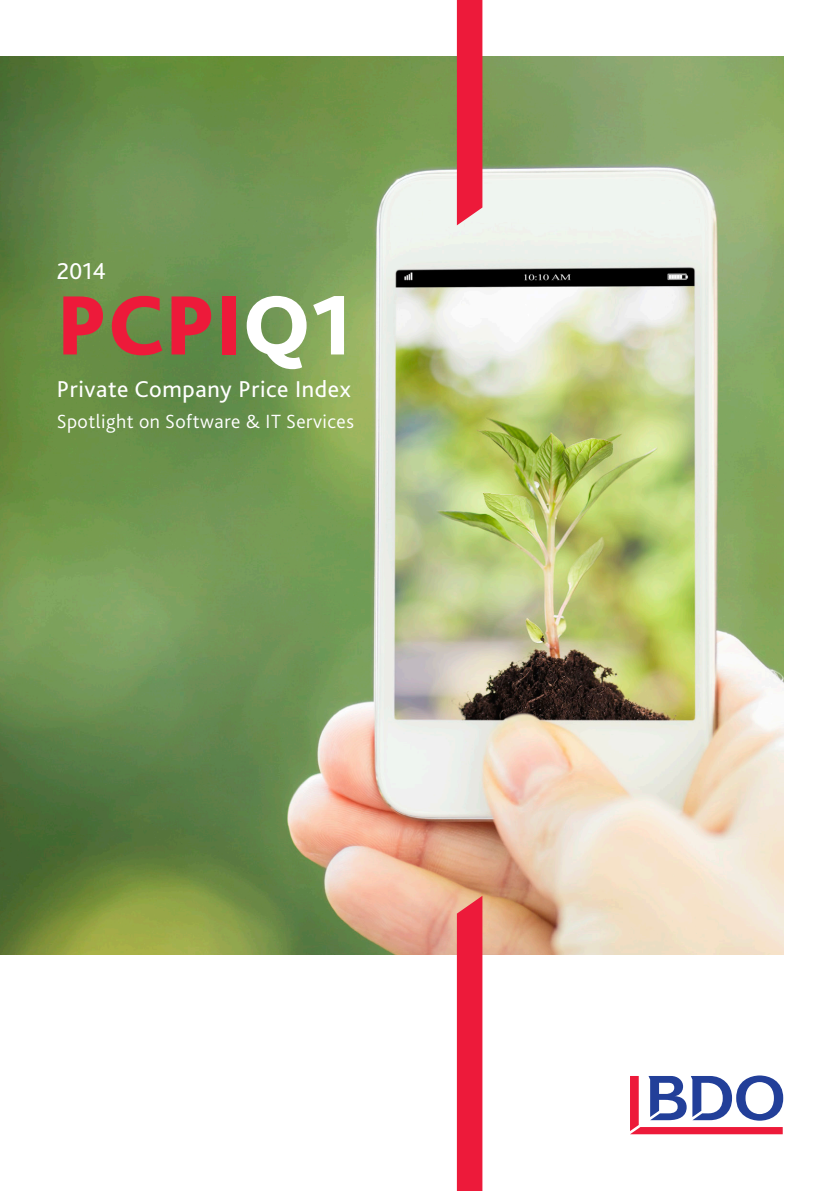
<style>
.page{position:relative;width:840px;height:1191px;background:#fff}
.page>*{position:absolute;margin:0;border:0;box-sizing:border-box;transform-origin:0 0}
.t1{font:800 88px "Bliss Pro";color:#ed1a3a}
.t2{font:24px "Bliss Pro";letter-spacing:.025em;color:#fff}
.t3{font:300 20px "Bliss Pro";letter-spacing:.025em;color:#fff}
.s1{color:#fff}
</style>
<div class="page">
<img style="left:0;top:57px;width:782px;height:897px">
<svg style="left:456px;top:0;width:26px;height:225px;background:#eb2744"></svg>
<svg style="left:630px;top:1075px;width:152px;height:59px"></svg>
<svg style="left:456px;top:895px;width:26px;height:296px;background:#ed2643"></svg>
<p class="t2" style="left:57px;top:256px;width:51px">2014</p>
<h1 class="t1" style="left:57px;top:270px;width:297px">PCPI<span class="s1">Q1</span></h1>
<p class="t2" style="left:57px;top:374px;width:295px">Private Company Price Index</p>
<p class="t3" style="left:57px;top:409px;width:298px">Spotlight on Software &amp; IT Services</p>
</div>
